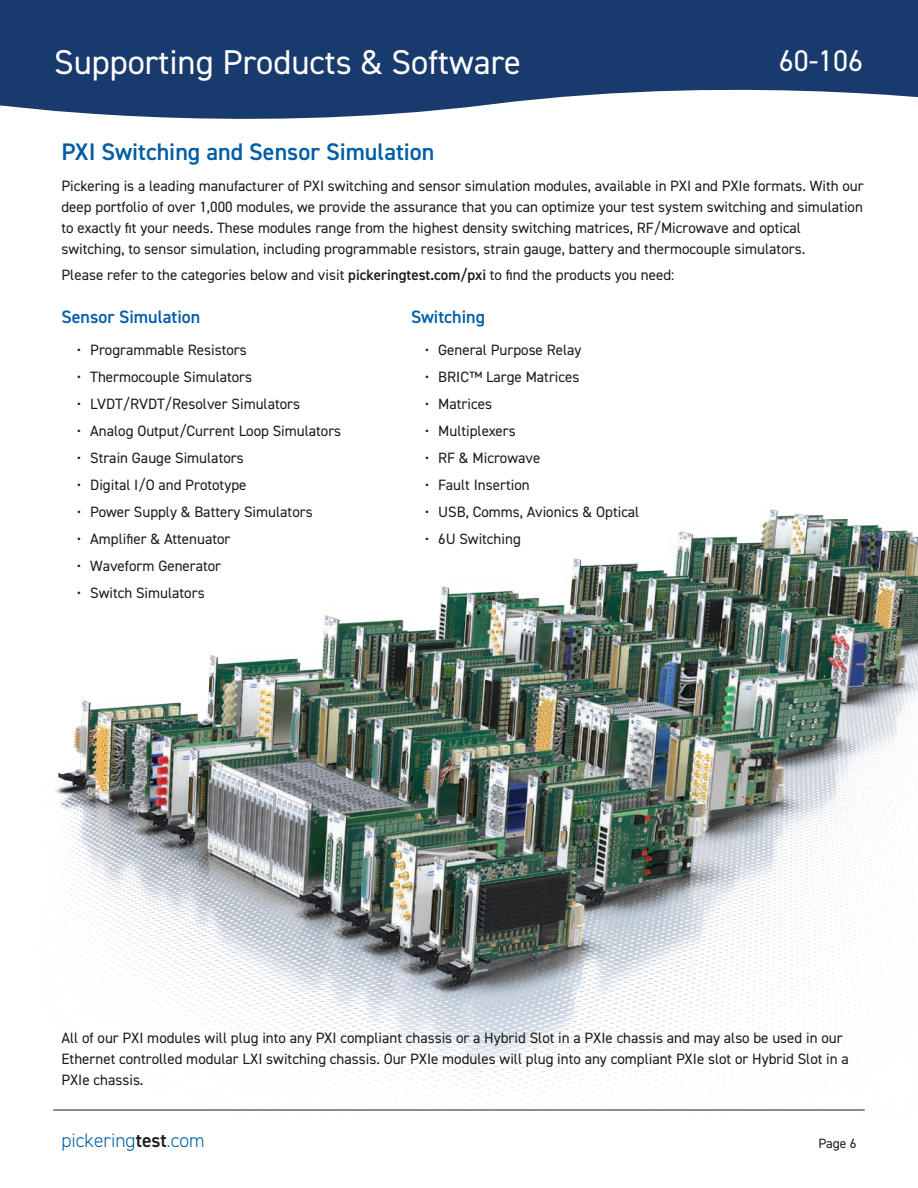
<style>
.page{position:relative;width:918px;height:1188px;background:#fff}
.page>*{position:absolute;margin:0;border:0;box-sizing:border-box;transform-origin:0 0}
.t1{font:34.5px "DIN2014";color:#fff}
.t2{font:30px "DIN2014";color:#fff}
.Main-Heading{font:600 24px "DIN2014";color:#015ea6}
.t3{font:300 19.5px "DIN2014";color:#015ea6}
.Sub-Heading{font:600 18px "DIN2014";color:#015ea6}
.Para{font:15px/21px "DIN2014";color:#1a1a19}
.t4{font:13.5px "DIN2014";color:#1a1a19}
.s1{font-weight:600}
.s2{font-weight:600;color:#1a1a19}
</style>
<div class="page">
<svg style="left:0;top:80px;width:918px;height:39px;fill:#193a6c"></svg>
<div style="left:0;top:0;width:918px;height:80px;background:#193a6c"></div>
<img style="left:53px;top:509px;width:865px;height:602px">
<h1 class="t1" style="left:54px;top:41px;width:469px">Supporting Products &amp; Software</h1>
<h2 class="t2" style="left:779px;top:42px;width:86px">60-106</h2>
<p class="Main-Heading" style="left:62px;top:136px;width:374px">PXI Switching and Sensor Simulation</p>
<p class="Para" style="left:62px;top:175px;width:804px">Pickering is a leading manufacturer of PXI switching and sensor simulation modules, available in PXI and PXIe formats. With our deep portfolio of over 1,000 modules, we provide the assurance that you can optimize your test system switching and simulation to exactly fit your needs. These modules range from the highest density switching matrices, RF/Microwave and optical switching, to sensor simulation, including programmable resistors, strain gauge, battery and thermocouple simulators.</p>
<p class="Para" style="left:62px;top:264px;width:615px">Please refer to the categories below and visit <span class="s1">pickeringtest.com/pxi</span> to find the products you need:</p>
<p class="Sub-Heading" style="left:62px;top:305px;width:140px">Sensor Simulation</p>
<p class="Sub-Heading" style="left:411px;top:305px;width:76px">Switching</p>
<p class="Para" style="left:77px;top:339px;width:171px">• Programmable Resistors</p>
<p class="Para" style="left:77px;top:366px;width:177px">• Thermocouple Simulators</p>
<p class="Para" style="left:77px;top:393px;width:225px">• LVDT/RVDT/Resolver Simulators</p>
<p class="Para" style="left:77px;top:420px;width:266px">• Analog Output/Current Loop Simulators</p>
<p class="Para" style="left:77px;top:447px;width:168px">• Strain Gauge Simulators</p>
<p class="Para" style="left:77px;top:474px;width:171px">• Digital I/O and Prototype</p>
<p class="Para" style="left:77px;top:501px;width:237px">• Power Supply &amp; Battery Simulators</p>
<p class="Para" style="left:77px;top:528px;width:155px">• Amplifier &amp; Attenuator</p>
<p class="Para" style="left:77px;top:555px;width:146px">• Waveform Generator</p>
<p class="Para" style="left:77px;top:582px;width:129px">• Switch Simulators</p>
<p class="Para" style="left:425px;top:339px;width:158px">• General Purpose Relay</p>
<p class="Para" style="left:425px;top:366px;width:156px">• BRIC™ Large Matrices</p>
<p class="Para" style="left:425px;top:393px;width:69px">• Matrices</p>
<p class="Para" style="left:425px;top:420px;width:93px">• Multiplexers</p>
<p class="Para" style="left:425px;top:447px;width:117px">• RF &amp; Microwave</p>
<p class="Para" style="left:425px;top:474px;width:106px">• Fault Insertion</p>
<p class="Para" style="left:425px;top:501px;width:216px">• USB, Comms, Avionics &amp; Optical</p>
<p class="Para" style="left:425px;top:528px;width:98px">• 6U Switching</p>
<p class="Para" style="left:62px;top:1027px;width:789px">All of our PXI modules will plug into any PXI compliant chassis or a Hybrid Slot in a PXIe chassis and may also be used in our<br>Ethernet controlled modular LXI switching chassis. Our PXIe modules will plug into any compliant PXIe slot or Hybrid Slot in a<br>PXIe chassis.</p>
<h3 class="t3" style="left:62px;top:1129px;width:145px">pickering<span class="s2">test</span>.com</h3>
<p class="t4" style="left:818px;top:1135px;width:40px">Page 6</p>
</div>
